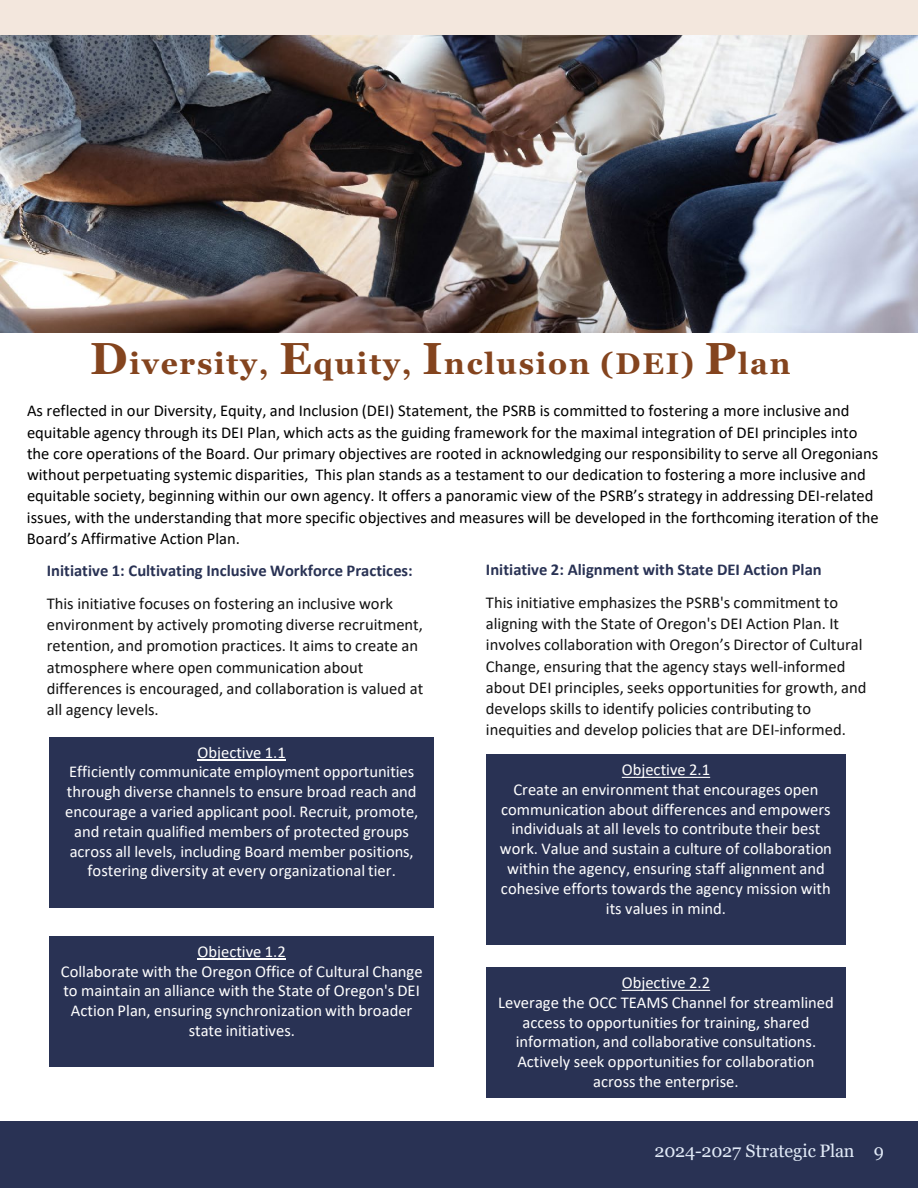
<style>
.page{position:relative;width:918px;height:1188px;background:#fff}
.page>*{position:absolute;margin:0;border:0;box-sizing:border-box;transform-origin:0 0}
.t1{font:700 30px "Georgia";letter-spacing:.06em;color:#84441e}
.t2{font:18px "Georgia";letter-spacing:-.01em;color:#e1eaf7}
.t3{font:16.5px/19.8px "Calibri";color:#fff;text-align:center}
.t4{font:16.5px/21.1px "Calibri";color:#000}
.t5{font:16.5px/21.1px "Calibri";color:#111}
.t6{font:700 16.5px "Calibri";color:#293254}
.s1{font-size:45px}
</style>
<div class="page">
<div style="left:0;top:1121px;width:918px;height:67px;background:#293254"></div>
<div style="left:0;top:0;width:918px;height:35px;background:#f3e7dd"></div>
<img style="left:0;top:35px;width:918px;height:298px">
<div style="left:50px;top:737px;width:384px;height:171px;background:#293254"></div>
<hr style="left:197px;top:759px;width:89px;height:2px;background:#fff">
<div style="left:486px;top:754px;width:360px;height:191px;background:#293254"></div>
<svg style="left:622px;top:777px;width:88px;height:1px"></svg>
<div style="left:486px;top:967px;width:360px;height:131px;background:#293254"></div>
<svg style="left:622px;top:990px;width:88px;height:1px"></svg>
<div style="left:50px;top:936px;width:384px;height:131px;background:#293254"></div>
<hr style="left:197px;top:959px;width:89px;height:1px;background:#fff">
<p class="t1" style="left:90px;top:344px;width:702px"><span class="s1">D</span>iversity, <span class="s1">E</span>quity, <span class="s1">I</span>nclusion (DEI) <span class="s1">P</span>lan</p>
<p class="t4" style="left:27px;top:400px;width:853px">As reflected in our Diversity, Equity, and Inclusion (DEI) Statement, the PSRB is committed to fostering a more inclusive and equitable agency through its DEI Plan, which acts as the guiding framework for the maximal integration of DEI principles into the core operations of the Board. Our primary objectives are rooted in acknowledging our responsibility to serve all Oregonians without perpetuating systemic disparities, This plan stands as a testament to our dedication to fostering a more inclusive and equitable society, beginning within our own agency. It offers a panoramic view of the PSRB’s strategy in addressing DEI-related issues, with the understanding that more specific objectives and measures will be developed in the forthcoming iteration of the Board’s Affirmative Action Plan.</p>
<p class="t6" style="left:47px;top:559px;width:368px">Initiative 1: Cultivating Inclusive Workforce Practices:</p>
<p class="t5" style="left:47px;top:593px;width:378px">This initiative focuses on fostering an inclusive work environment by actively promoting diverse recruitment, retention, and promotion practices. It aims to create an atmosphere where open communication about differences is encouraged, and collaboration is valued at all agency levels.</p>
<p class="t6" style="left:486px;top:558px;width:337px">Initiative 2: Alignment with State DEI Action Plan</p>
<p class="t5" style="left:486px;top:592px;width:382px">This initiative emphasizes the PSRB's commitment to aligning with the State of Oregon's DEI Action Plan. It involves collaboration with Oregon’s Director of Cultural Change, ensuring that the agency stays well-informed about DEI principles, seeks opportunities for growth, and develops skills to identify policies contributing to inequities and develop policies that are DEI-informed.</p>
<p class="t3" style="left:197px;top:742px;width:90px">Objective 1.1</p>
<p class="t3" style="left:65px;top:762px;width:355px">Efficiently communicate employment opportunities through diverse channels to ensure broad reach and encourage a varied applicant pool. Recruit, promote, and retain qualified members of protected groups across all levels, including Board member positions, fostering diversity at every organizational tier.</p>
<p class="t3" style="left:622px;top:759px;width:90px">Objective 2.1</p>
<p class="t3" style="left:500px;top:779px;width:334px">Create an environment that encourages open communication about differences and empowers individuals at all levels to contribute their best work. Value and sustain a culture of collaboration within the agency, ensuring staff alignment and cohesive efforts towards the agency mission with its values in mind.</p>
<p class="t3" style="left:197px;top:941px;width:90px">Objective 1.2</p>
<p class="t3" style="left:61px;top:961px;width:363px">Collaborate with the Oregon Office of Cultural Change to maintain an alliance with the State of Oregon's DEI Action Plan, ensuring synchronization with broader state initiatives.</p>
<p class="t3" style="left:622px;top:972px;width:90px">Objective 2.2</p>
<p class="t3" style="left:498px;top:992px;width:337px">Leverage the OCC TEAMS Channel for streamlined access to opportunities for training, shared information, and collaborative consultations.<br>Actively seek opportunities for collaboration across the enterprise.</p>
<p class="t2" style="left:655px;top:1140px;width:231px">2024-2027 Strategic Plan 9</p>
</div>
